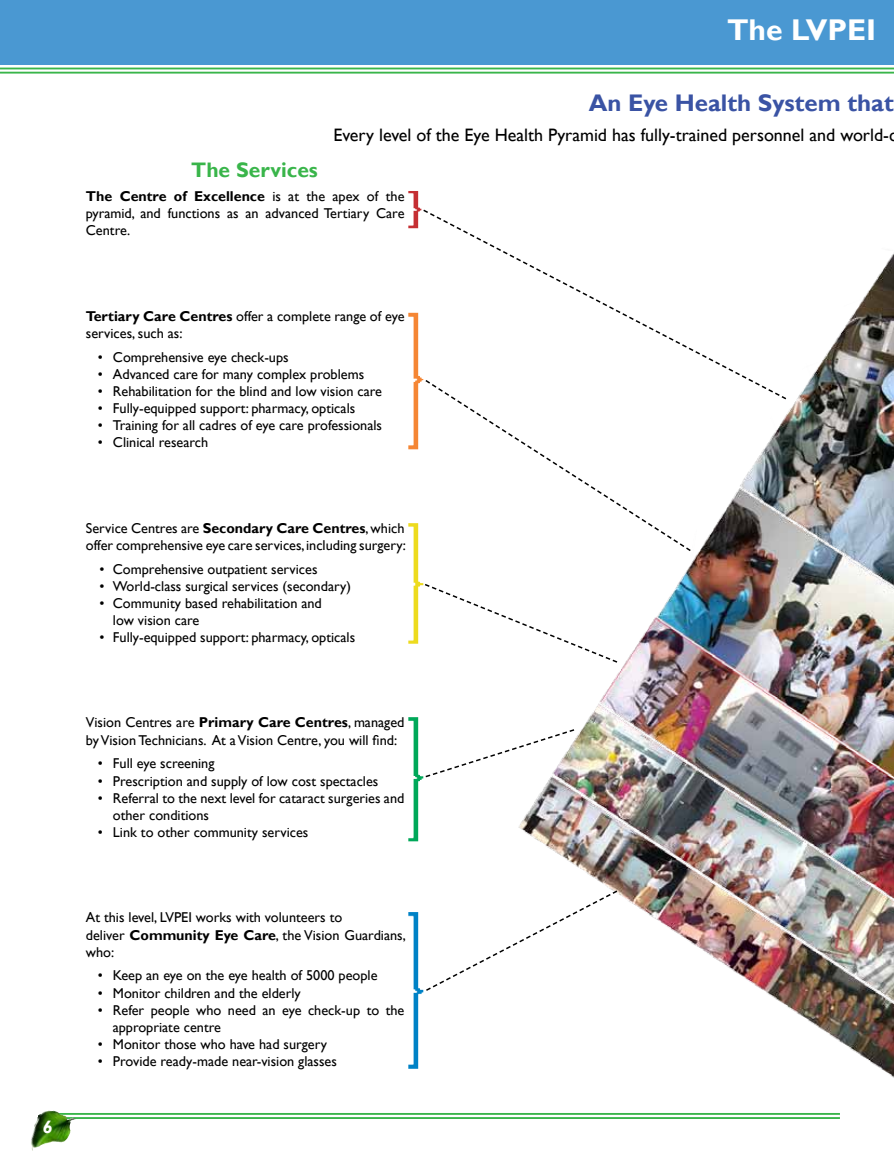
<style>
.page{position:relative;width:894px;height:1170px;background:#fff}
.page>*{position:absolute;margin:0;border:0;box-sizing:border-box;transform-origin:0 0}
.t1{font:700 30px "Gill Sans";color:#fff}
.t2{font:700 24px "Gill Sans";color:#3a53a4}
.t3{font:700 21px "Gill Sans";color:#39b54a}
.t4{font:18px "Gill Sans";color:#000}
.t5{font:italic 700 18px "Gill Sans";color:#fff}
.t6{font:14.25px/17.1px "Gill Sans";color:#000}
.s1{font-weight:700}
</style>
<div class="page">
<div style="left:54px;top:1113px;width:785px;height:6px;background:#51bd60"></div>
<div style="left:0;top:68px;width:893px;height:6px;background:#39b54a"></div>
<hr style="left:54px;top:1115px;width:785px;height:2px;background:#fff">
<hr style="left:0;top:69px;width:893px;height:3px;background:#fff">
<img style="left:31px;top:1110px;width:45px;height:40px">
<div style="left:0;top:0;width:893px;height:65px;background:#4a98d2"></div>
<img style="left:518px;top:254px;width:375px;height:823px">
<img style="left:408px;top:191px;width:13px;height:37px">
<img style="left:408px;top:313px;width:13px;height:136px">
<img style="left:408px;top:523px;width:15px;height:121px">
<img style="left:408px;top:717px;width:15px;height:124px">
<img style="left:408px;top:912px;width:15px;height:156px">
<svg style="left:421px;top:208px;width:366px;height:193px"></svg>
<svg style="left:423px;top:378px;width:269px;height:174px"></svg>
<svg style="left:423px;top:582px;width:195px;height:82px"></svg>
<svg style="left:423px;top:728px;width:152px;height:50px"></svg>
<svg style="left:426px;top:889px;width:192px;height:103px"></svg>
<p class="t5" style="left:43px;top:1116px;width:11px">6</p>
<h1 class="t1" style="left:726px;top:12px;width:150px">The LVPEI</h1>
<h2 class="t2" style="left:588px;top:88px;width:306px">An Eye Health System that</h2>
<p class="t4" style="left:333px;top:124px;width:565px">Every level of the Eye Health Pyramid has fully-trained personnel and world-c</p>
<h3 class="t3" style="left:191px;top:157px;width:128px">The Services</h3>
<p class="t6" style="left:86px;top:188px;width:320px;text-align:justify"><span class="s1">The Centre of Excellence</span> is at the apex of the pyramid, and functions as an advanced Tertiary Care Centre.</p>
<p class="t6" style="left:86px;top:307px;width:320px"><span class="s1">Tertiary Care Centres</span> offer a complete range of eye services, such as:</p>
<p class="t6" style="left:98px;top:348px;width:192px">• Comprehensive eye check-ups</p>
<p class="t6" style="left:98px;top:365px;width:268px">• Advanced care for many complex problems</p>
<p class="t6" style="left:98px;top:383px;width:285px">• Rehabilitation for the blind and low vision care</p>
<p class="t6" style="left:98px;top:400px;width:259px">• Fully-equipped support: pharmacy, opticals</p>
<p class="t6" style="left:98px;top:417px;width:285px">• Training for all cadres of eye care professionals</p>
<p class="t6" style="left:98px;top:434px;width:112px">• Clinical research</p>
<p class="t6" style="left:86px;top:519px;width:321px">Service Centres are <span class="s1">Secondary Care Centres</span>, which offer comprehensive eye care services, including surgery:</p>
<p class="t6" style="left:99px;top:560px;width:219px">• Comprehensive outpatient services</p>
<p class="t6" style="left:99px;top:577px;width:253px">• World-class surgical services (secondary)</p>
<p class="t6" style="left:113px;top:594px;width:210px;text-indent:-13px">• Community based rehabilitation and low vision care</p>
<p class="t6" style="left:99px;top:629px;width:257px">• Fully-equipped support: pharmacy, opticals</p>
<p class="t6" style="left:86px;top:714px;width:320px">Vision Centres are <span class="s1">Primary Care Centres</span>, managed by Vision Technicians. At a Vision Centre, you will find:</p>
<p class="t6" style="left:98px;top:755px;width:118px">• Full eye screening</p>
<p class="t6" style="left:98px;top:772px;width:282px">• Prescription and supply of low cost spectacles</p>
<p class="t6" style="left:113px;top:789px;width:293px;text-indent:-15px">• Referral to the next level for cataract surgeries and other conditions</p>
<p class="t6" style="left:98px;top:824px;width:212px">• Link to other community services</p>
<p class="t6" style="left:86px;top:909px;width:321px">At this level, LVPEI works with volunteers to<br>deliver <span class="s1">Community Eye Care</span>, the Vision Guardians, who:</p>
<p class="t6" style="left:98px;top:967px;width:281px">• Keep an eye on the eye health of 5000 people</p>
<p class="t6" style="left:98px;top:984px;width:204px">• Monitor children and the elderly</p>
<p class="t6" style="left:113px;top:1001px;width:293px;text-indent:-15px">• Refer people who need an eye check-up to the appropriate centre</p>
<p class="t6" style="left:98px;top:1035px;width:230px">• Monitor those who have had surgery</p>
<p class="t6" style="left:98px;top:1053px;width:240px">• Provide ready-made near-vision glasses</p>
</div>
